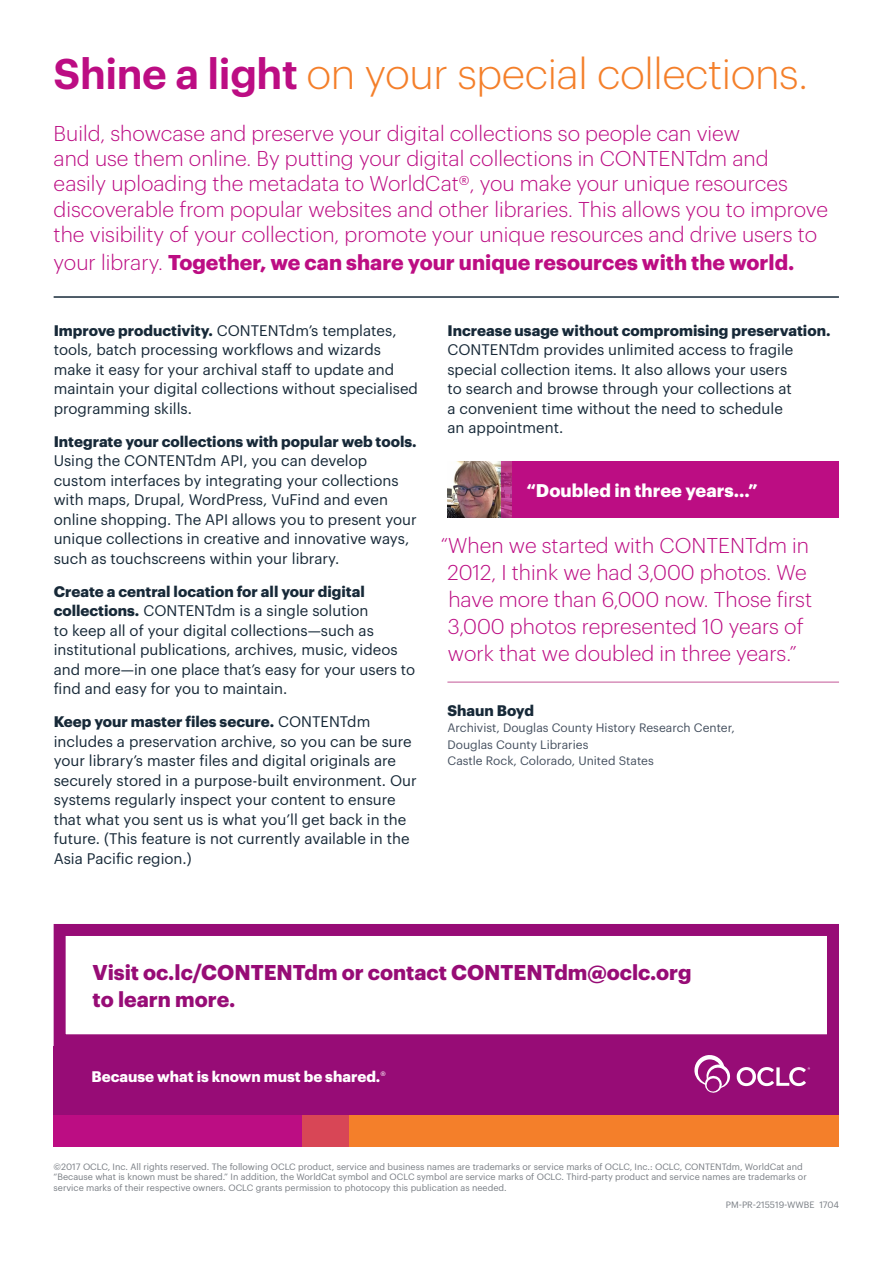
<style>
.page{position:relative;width:893px;height:1263px;background:#fff}
.page>*{position:absolute;margin:0;border:0;box-sizing:border-box;transform-origin:0 0}
.t1{font:300 42px "Graphik";letter-spacing:-.01em;color:#f47f2a}
.t2{font:300 21px/25.8px "Graphik";color:#bc0d83}
.t3{font:700 21px/27px "Graphik";color:#970c76}
.t4{font:700 18px "Graphik";color:#fff}
.t5{font:15px/19.5px "Graphik";color:#172938}
.t6{font:700 15px "Graphik";color:#172938}
.t7{font:700 15px "Graphik";color:#fff}
.t8{font:12px/16.5px "Graphik";color:#45505f}
.t9{font:9px/10.8px "Graphik";color:#787d83}
.s1{font-weight:600;color:#bc0d83}
.s2{font-weight:700}
</style>
<div class="page">
<img style="left:447px;top:461px;width:54px;height:57px">
<div style="left:54px;top:1114px;width:248px;height:33px;background:#bc0d83"></div>
<div style="left:302px;top:1114px;width:537px;height:33px;background:#f47f2a"></div>
<div style="left:302px;top:1114px;width:47px;height:33px;background:#d84656"></div>
<div style="left:54px;top:1046px;width:785px;height:68px;background:#970c76"></div>
<svg style="left:694px;top:1055px;width:36px;height:38px"></svg>
<svg style="left:737px;top:1067px;width:73px;height:19px"></svg>
<div style="left:54px;top:924px;width:785px;height:122px;border:12px solid #970c76"></div>
<hr style="left:54px;top:296px;width:785px;height:2px;background:#172938">
<hr style="left:447px;top:681px;width:392px;height:2px;background:#d78fba">
<svg style="left:501px;top:461px;width:12px;height:57px"></svg>
<div style="left:513px;top:461px;width:326px;height:57px;background:#bc0d83"></div>
<h1 class="t1" style="left:54px;top:43px;width:756px"><span class="s1">Shine a light</span> on your special collections.</h1>
<p class="t2" style="left:54px;top:118px;width:776px">Build, showcase and preserve your digital collections so people can view<br>and use them online. By putting your digital collections in CONTENTdm and<br>easily uploading the metadata to WorldCat®, you make your unique resources discoverable from popular websites and other libraries. This allows you to improve the visibility of your collection, promote your unique resources and drive users to your library. <span class="s2">Together, we can share your unique resources with the world.</span></p>
<p class="t5" style="left:54px;top:319px;width:366px"><span class="s2">Improve productivity.</span> CONTENTdm’s templates, tools, batch processing workflows and wizards make it easy for your archival staff to update and maintain your digital collections without specialised programming skills.</p>
<p class="t6" style="left:54px;top:429px;width:365px">Integrate your collections with popular web tools.</p>
<p class="t5" style="left:54px;top:450px;width:364px">Using the CONTENTdm API, you can develop custom interfaces by integrating your collections with maps, Drupal, WordPress, VuFind and even online shopping. The API allows you to present your unique collections in creative and innovative ways, such as touchscreens within your library.</p>
<p class="t5" style="left:54px;top:580px;width:363px"><span class="s2">Create a central location for all your digital collections.</span> CONTENTdm is a single solution<br>to keep all of your digital collections—such as institutional publications, archives, music, videos and more—in one place that’s easy for your users to find and easy for you to maintain.</p>
<p class="t5" style="left:54px;top:711px;width:365px"><span class="s2">Keep your master files secure.</span> CONTENTdm includes a preservation archive, so you can be sure your library’s master files and digital originals are securely stored in a purpose-built environment. Our systems regularly inspect your content to ensure that what you sent us is what you’ll get back in the future. (This feature is not currently available in the Asia Pacific region.)</p>
<p class="t6" style="left:447px;top:318px;width:385px">Increase usage without compromising preservation.</p>
<p class="t5" style="left:447px;top:339px;width:348px">CONTENTdm provides unlimited access to fragile special collection items. It also allows your users to search and browse through your collections at a convenient time without the need to schedule an appointment.</p>
<p class="t4" style="left:526px;top:476px;width:233px">“Doubled in three years...”</p>
<h2 class="t2" style="left:441px;top:530px;width:373px;line-height:27px;text-align:center">“When we started with CONTENTdm in 2012, I think we had 3,000 photos. We have more than 6,000 now. Those first 3,000 photos represented 10 years of work that we doubled in three years.”</h2>
<p class="t6" style="left:447px;top:699px;width:88px">Shaun Boyd</p>
<p class="t8" style="left:447px;top:719px;width:289px">Archivist, Douglas County History Research Center,<br>Douglas County Libraries<br>Castle Rock, Colorado, United States</p>
<h2 class="t3" style="left:93px;top:957px;width:600px">Visit oc.lc/CONTENTdm or contact CONTENTdm@oclc.org to learn more.</h2>
<p class="t7" style="left:91px;top:1065px;width:296px">Because what is known must be shared.<sup>®</sup></p>
<p class="t9" style="left:54px;top:1160px;width:755px">©2017 OCLC, Inc. All rights reserved. The following OCLC product, service and business names are trademarks or service marks of OCLC, Inc.: OCLC, CONTENTdm, WorldCat and “Because what is known must be shared.” In addition, the WorldCat symbol and OCLC symbol are service marks of OCLC. Third-party product and service names are trademarks or service marks of their respective owners. OCLC grants permission to photocopy this publication as needed.</p>
<p class="t9" style="left:726px;top:1199px;width:115px">PM-PR-215519-WWBE 1704</p>
</div>
